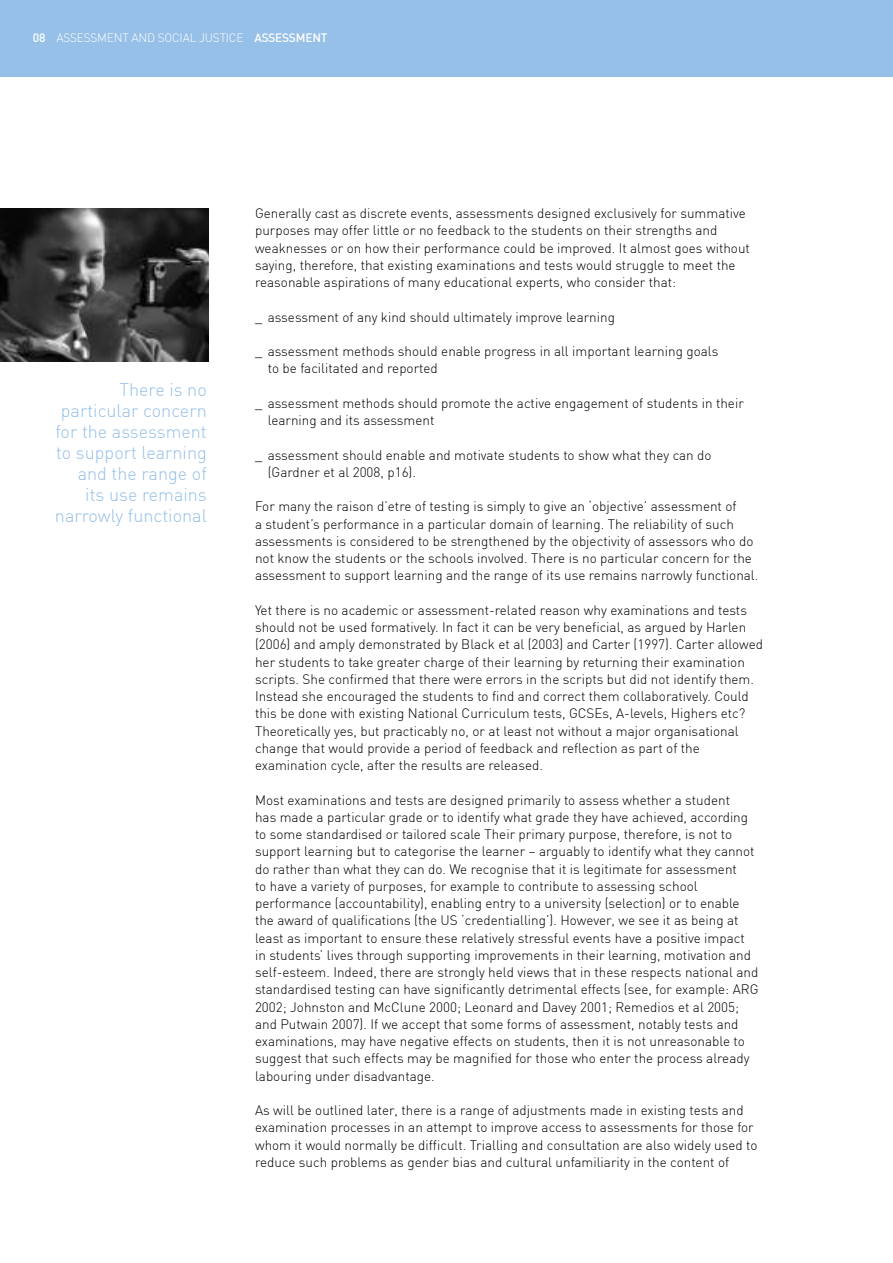
<style>
.page{position:relative;width:893px;height:1263px;background:#fff}
.page>*{position:absolute;margin:0;border:0;box-sizing:border-box;transform-origin:0 0}
.t1{font:300 18px/21px "DIN";color:#96c0e7;text-align:right}
.t2{font:300 13.5px/17.2px "DIN";color:#000}
.t3{font:300 12px "DIN";letter-spacing:-.02em;color:#fff}
.s1{font-weight:500}
.s2{font-weight:400}
</style>
<div class="page">
<div style="left:0;top:0;width:892px;height:77px;background:#96c0e7"></div>
<img style="left:0;top:208px;width:208px;height:154px">
<p class="t3" style="left:33px;top:33px;width:296px"><span class="s1">08</span> ASSESSMENT AND SOCIAL JUSTICE <span class="s1">ASSESSMENT</span></p>
<h1 class="t1" style="left:55px;top:380px;width:153px">There is no particular concern for the assessment to support learning and the range of its use remains narrowly functional</h1>
<p class="t2" style="left:255px;top:206px;width:496px">Generally cast as discrete events, assessments designed exclusively for summative purposes may offer little or no feedback to the students on their strengths and weaknesses or on how their performance could be improved. It almost goes without saying, therefore, that existing examinations and tests would struggle to meet the reasonable aspirations of many educational experts, who consider that:</p>
<p class="t2" style="left:255px;top:309px;width:361px"><span class="s2">_</span> assessment of any kind should ultimately improve learning</p>
<p class="t2" style="left:268px;top:344px;width:452px;text-indent:-13px"><span class="s2">_</span> assessment methods should enable progress in all important learning goals to be facilitated and reported</p>
<p class="t2" style="left:268px;top:395px;width:477px;text-indent:-13px"><span class="s2">_</span> assessment methods should promote the active engagement of students in their learning and its assessment</p>
<p class="t2" style="left:268px;top:447px;width:445px;text-indent:-13px"><span class="s2">_</span> assessment should enable and motivate students to show what they can do (Gardner et al 2008, p16).</p>
<p class="t2" style="left:255px;top:499px;width:505px">For many the raison d’etre of testing is simply to give an ‘objective’ assessment of<br>a student’s performance in a particular domain of learning. The reliability of such assessments is considered to be strengthened by the objectivity of assessors who do not know the students or the schools involved. There is no particular concern for the assessment to support learning and the range of its use remains narrowly functional.</p>
<p class="t2" style="left:255px;top:602px;width:509px">Yet there is no academic or assessment-related reason why examinations and tests should not be used formatively. In fact it can be very beneficial, as argued by Harlen (2006) and amply demonstrated by Black et al (2003) and Carter (1997). Carter allowed her students to take greater charge of their learning by returning their examination scripts. She confirmed that there were errors in the scripts but did not identify them.<br>Instead she encouraged the students to find and correct them collaboratively. Could this be done with existing National Curriculum tests, GCSEs, A-levels, Highers etc?<br>Theoretically yes, but practicably no, or at least not without a major organisational change that would provide a period of feedback and reflection as part of the examination cycle, after the results are released.</p>
<p class="t2" style="left:255px;top:792px;width:505px">Most examinations and tests are designed primarily to assess whether a student<br>has made a particular grade or to identify what grade they have achieved, according to some standardised or tailored scale Their primary purpose, therefore, is not to support learning but to categorise the learner – arguably to identify what they cannot do rather than what they can do. We recognise that it is legitimate for assessment<br>to have a variety of purposes, for example to contribute to assessing school performance (accountability), enabling entry to a university (selection) or to enable the award of qualifications (the US ‘credentialling’). However, we see it as being at least as important to ensure these relatively stressful events have a positive impact in students’ lives through supporting improvements in their learning, motivation and self-esteem. Indeed, there are strongly held views that in these respects national and standardised testing can have significantly detrimental effects (see, for example: ARG 2002; Johnston and McClune 2000; Leonard and Davey 2001; Remedios et al 2005; and Putwain 2007). If we accept that some forms of assessment, notably tests and examinations, may have negative effects on students, then it is not unreasonable to suggest that such effects may be magnified for those who enter the process already labouring under disadvantage.</p>
<p class="t2" style="left:255px;top:1103px;width:504px">As will be outlined later, there is a range of adjustments made in existing tests and examination processes in an attempt to improve access to assessments for those for whom it would normally be difficult. Trialling and consultation are also widely used to reduce such problems as gender bias and cultural unfamiliarity in the content of</p>
</div>
